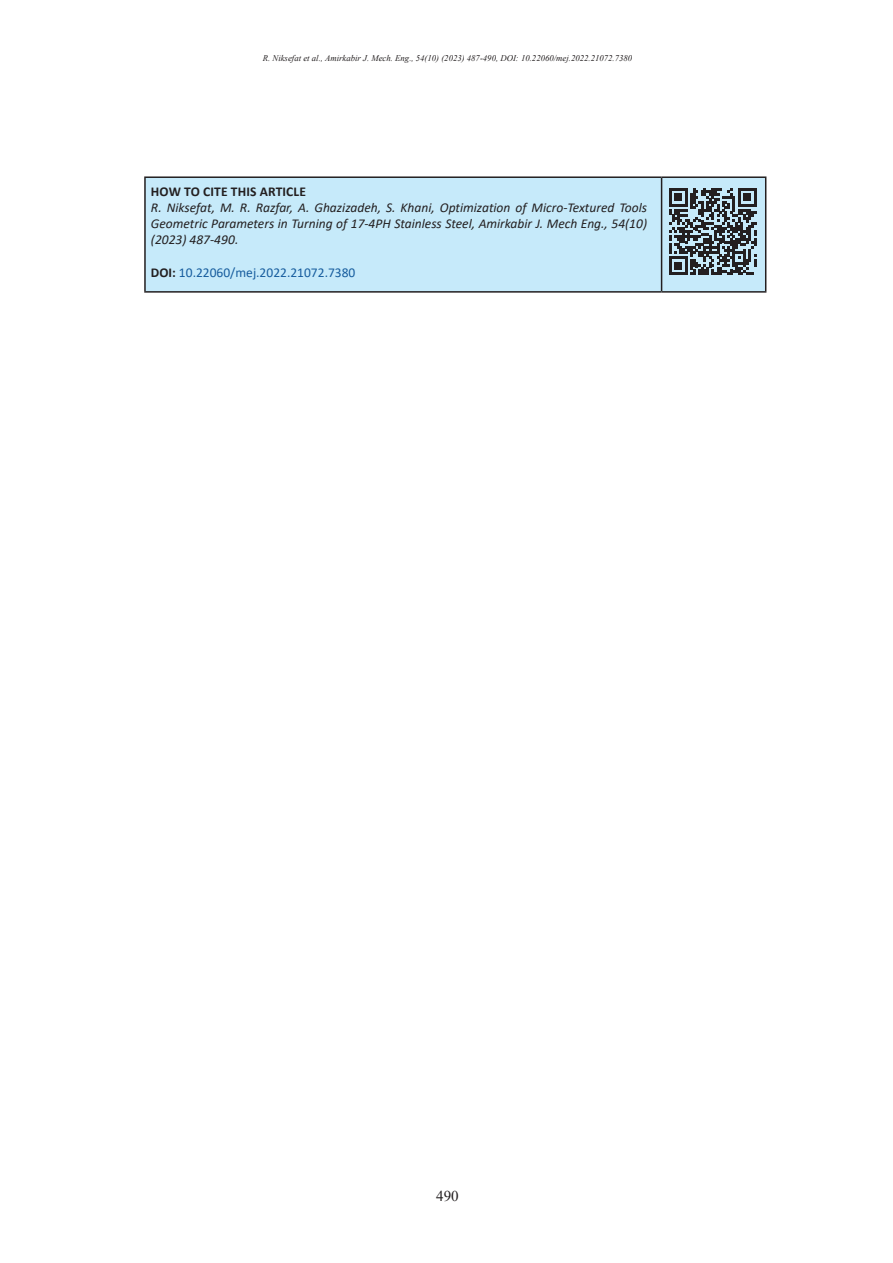
<style>
.page{position:relative;width:893px;height:1263px;background:#fff}
.page>*{position:absolute;margin:0;border:0;box-sizing:border-box;transform-origin:0 0}
.t1{font:15px "Times New Roman";color:#231f20}
.t2{font:italic 13.5px/16.2px "Calibri";color:#231f20;text-align:justify}
.t3{font:13.5px "Calibri";color:#175d9e}
.t4{font:700 13.5px "Calibri";letter-spacing:.01em;color:#231f20}
.t5{font:italic 8.7px "Times New Roman";color:#231f20}
.s1{font-weight:700;color:#231f20}
</style>
<div class="page">
<div style="left:146px;top:178px;width:619px;height:113px;background:#c6eafa"></div>
<hr style="left:144px;top:176px;width:518px;height:2px;background:#231f20">
<hr style="left:144px;top:178px;width:2px;height:113px;background:#231f20">
<hr style="left:662px;top:176px;width:104px;height:2px;background:#231f20">
<hr style="left:661px;top:178px;width:1px;height:113px;background:#231f20">
<hr style="left:765px;top:178px;width:1px;height:113px;background:#231f20">
<hr style="left:144px;top:291px;width:518px;height:2px;background:#231f20">
<hr style="left:662px;top:291px;width:104px;height:2px;background:#231f20">
<svg style="left:669px;top:188px;width:87px;height:87px;background:#66737a"></svg>
<p class="t5" style="left:263px;top:52px;width:371px">R. Niksefat et al., Amirkabir J. Mech. Eng., 54(10) (2023) 487-490, DOI: 10.22060/mej.2022.21072.7380</p>
<p class="t4" style="left:151px;top:182px;width:157px">HOW TO CITE THIS ARTICLE</p>
<p class="t2" style="left:151px;top:199px;width:498px">R. Niksefat, M. R. Razfar, A. Ghazizadeh, S. Khani, Optimization of Micro-Textured Tools Geometric Parameters in Turning of 17-4PH Stainless Steel, Amirkabir J. Mech Eng., 54(10) (2023) 487-490.</p>
<p class="t3" style="left:151px;top:263px;width:206px"><span class="s1">DOI:</span> 10.22060/mej.2022.21072.7380</p>
<p class="t1" style="left:436px;top:1185px;width:24px">490</p>
</div>
